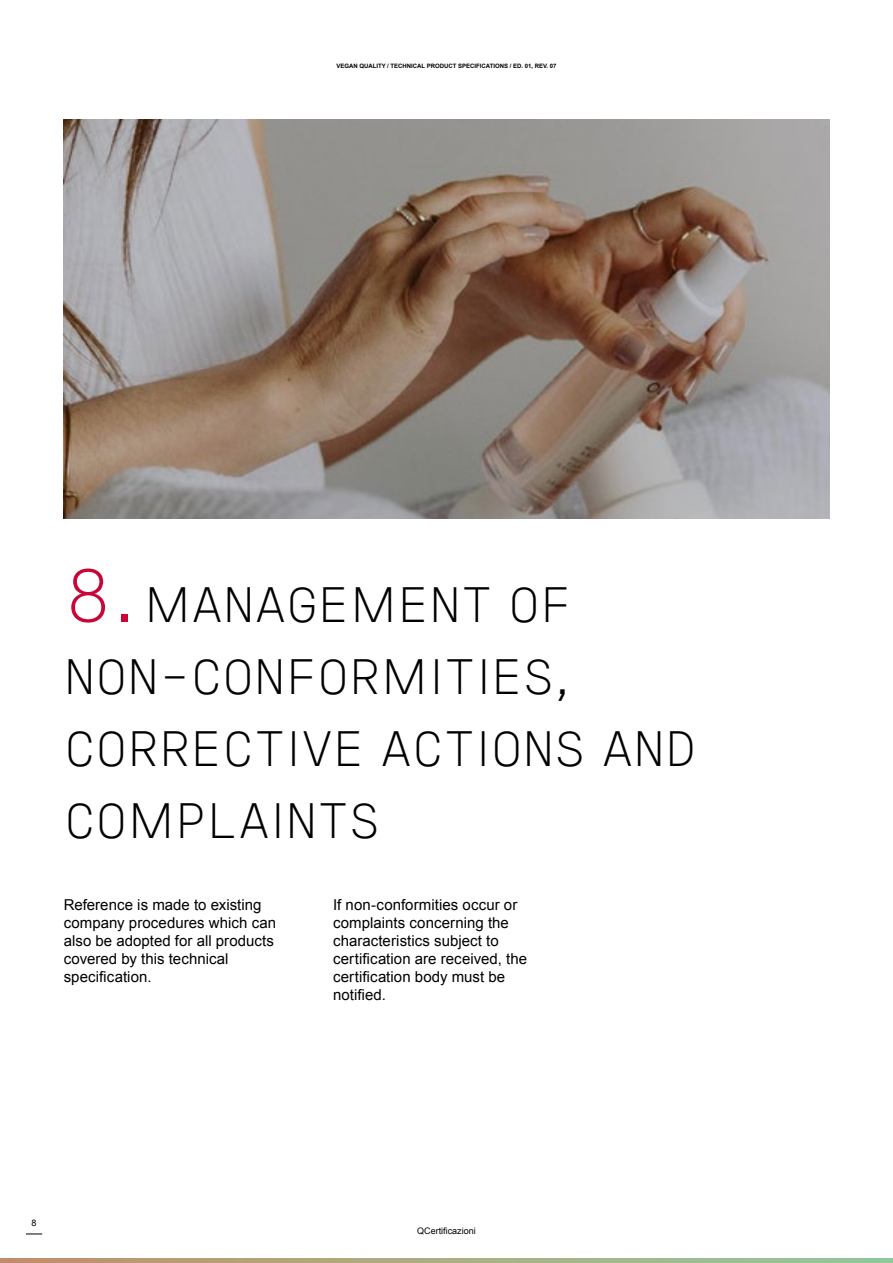
<style>
.page{position:relative;width:893px;height:1263px;background:#fff}
.page>*{position:absolute;margin:0;border:0;box-sizing:border-box;transform-origin:0 0}
.t1{font:100 condensed 49.5px/72px "Bureau Veritas";letter-spacing:-.01em;color:#000}
.t2{font:15px/18px "Arial";letter-spacing:.005em;color:#000}
.t3{font:9px "Arial";color:#000}
.t4{font:700 6px "Arial";color:#000}
.s1{font-size:75px;color:#ca0538}
</style>
<div class="page">
<svg style="left:0;top:1258px;width:893px;height:5px;background:#aaad82"></svg>
<svg style="left:26px;top:1233px;width:16px;height:1px"></svg>
<img style="left:64px;top:119px;width:765px;height:400px">
<p class="t4" style="left:336px;top:62px;width:222px">VEGAN QUALITY / TECHNICAL PRODUCT SPECIFICATIONS / ED. 01, REV. 07</p>
<h1 class="t1" style="left:64px;top:568px;width:635px"><span class="s1">8.</span> MANAGEMENT OF<br>NON-CONFORMITIES,<br>CORRECTIVE ACTIONS AND<br>COMPLAINTS</h1>
<p class="t2" style="left:64px;top:896px;width:214px">Reference is made to existing company procedures which can also be adopted for all products covered by this technical specification.</p>
<p class="t2" style="left:333px;top:896px;width:195px">If non-conformities occur or complaints concerning the characteristics subject to certification are received, the certification body must be notified.</p>
<p class="t3" style="left:32px;top:1217px;width:7px">8</p>
<p class="t3" style="left:417px;top:1224px;width:60px">QCertificazioni</p>
</div>
